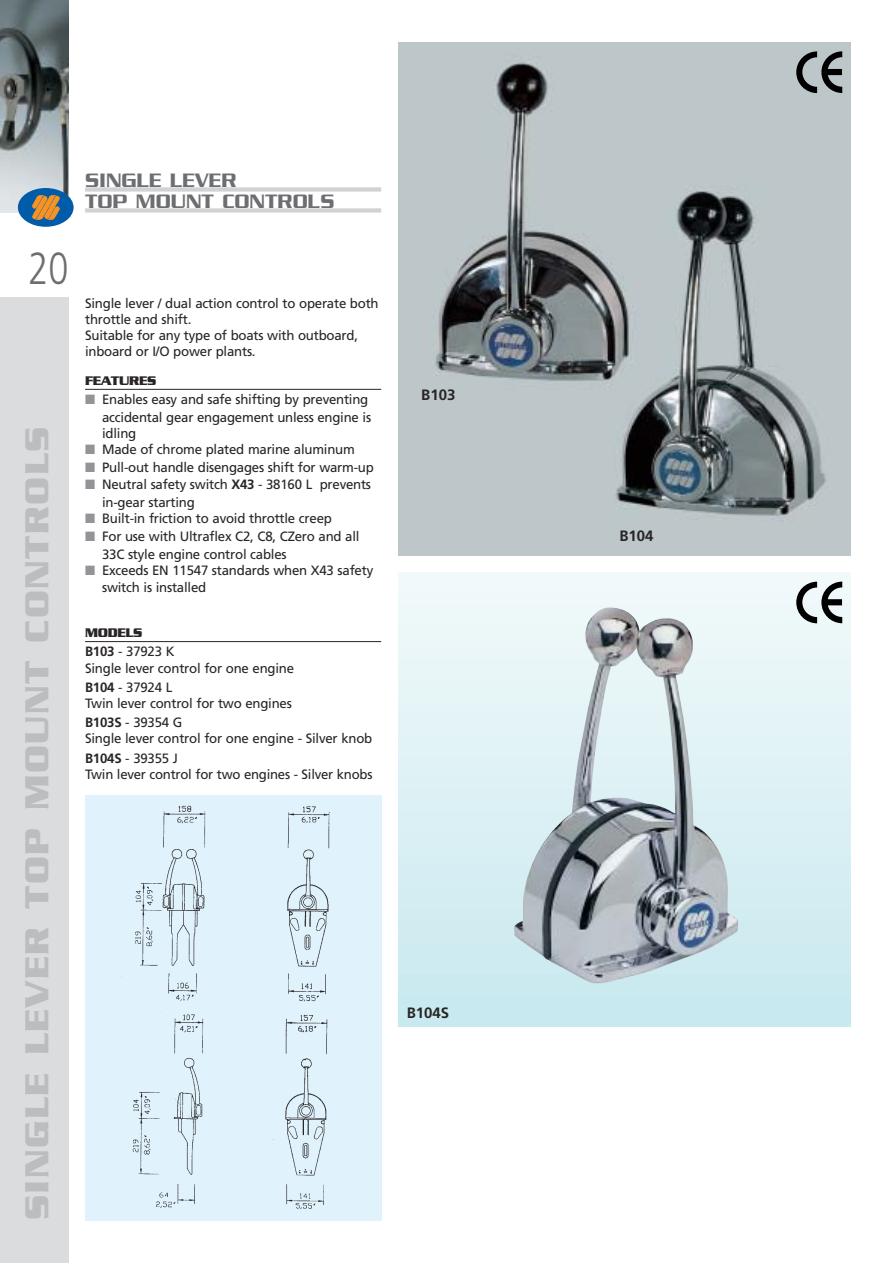
<style>
.page{position:relative;width:893px;height:1263px;background:#fff}
.page>*{position:absolute;margin:0;border:0;box-sizing:border-box;transform-origin:0 0}
.t1{font:300 45px "Frutiger";color:#6d6e71;scale:.8 1}
.t2{font:700 36px "Serpentine";letter-spacing:.04em;color:#bbbdbf}
.t3{font:500 21px/21px "Serpentine";color:#6d6e71}
.t4{font:700 15px "Frutiger";color:#292526}
.t5{font:13.5px/16.2px "Frutiger";letter-spacing:-.015em;color:#292526}
.t6{font:700 13.5px "Serpentine";letter-spacing:-.025em;color:#292526}
.s1{color:#929497}
.s2{font-weight:700}
</style>
<div class="page">
<img style="left:0;top:0;width:68px;height:213px">
<div style="left:0;top:298px;width:68px;height:965px;background:#dbdcde"></div>
<div style="left:18px;top:188px;width:56px;height:39px;background:#005ca9;border-radius:50%"></div>
<img style="left:32px;top:195px;width:28px;height:25px">
<div style="left:85px;top:187px;width:296px;height:5px;background:#d0d2d4"></div>
<div style="left:85px;top:208px;width:296px;height:5px;background:#d0d2d4"></div>
<img style="left:398px;top:43px;width:452px;height:512px">
<div style="left:398px;top:1017px;width:452px;height:10px;background:#c7e9ef"></div>
<div style="left:398px;top:1006px;width:452px;height:12px;background:#c8e9ef"></div>
<div style="left:398px;top:996px;width:452px;height:11px;background:#c9e9f0"></div>
<div style="left:398px;top:985px;width:452px;height:11px;background:#caeaf0"></div>
<div style="left:398px;top:974px;width:452px;height:11px;background:#cbeaf0"></div>
<div style="left:398px;top:963px;width:452px;height:11px;background:#cdebf0"></div>
<div style="left:398px;top:952px;width:452px;height:11px;background:#cdebf1"></div>
<div style="left:398px;top:941px;width:452px;height:11px;background:#cfebf1"></div>
<div style="left:398px;top:930px;width:452px;height:12px;background:#d0ecf1"></div>
<div style="left:398px;top:919px;width:452px;height:12px;background:#d1ecf1"></div>
<div style="left:398px;top:909px;width:452px;height:11px;background:#d2edf2"></div>
<div style="left:398px;top:898px;width:452px;height:11px;background:#d3edf2"></div>
<div style="left:398px;top:887px;width:452px;height:11px;background:#d4edf2"></div>
<div style="left:398px;top:876px;width:452px;height:11px;background:#d5eef2"></div>
<div style="left:398px;top:865px;width:452px;height:11px;background:#d6eef3"></div>
<div style="left:398px;top:854px;width:452px;height:11px;background:#d7eff3"></div>
<div style="left:398px;top:843px;width:452px;height:12px;background:#d8eff3"></div>
<div style="left:398px;top:832px;width:452px;height:12px;background:#d9eff3"></div>
<div style="left:398px;top:821px;width:452px;height:12px;background:#daf0f4"></div>
<div style="left:398px;top:811px;width:452px;height:11px;background:#dbf0f4"></div>
<div style="left:398px;top:800px;width:452px;height:11px;background:#dcf1f4"></div>
<div style="left:398px;top:789px;width:452px;height:11px;background:#ddf1f4"></div>
<div style="left:398px;top:778px;width:452px;height:11px;background:#def1f5"></div>
<div style="left:398px;top:767px;width:452px;height:11px;background:#dff2f5"></div>
<div style="left:398px;top:756px;width:452px;height:11px;background:#e0f2f5"></div>
<div style="left:398px;top:745px;width:452px;height:12px;background:#e1f3f5"></div>
<div style="left:398px;top:734px;width:452px;height:12px;background:#e2f3f6"></div>
<div style="left:398px;top:723px;width:452px;height:12px;background:#e3f3f6"></div>
<div style="left:398px;top:713px;width:452px;height:11px;background:#e4f4f6"></div>
<div style="left:398px;top:702px;width:452px;height:11px;background:#e5f4f6"></div>
<div style="left:398px;top:691px;width:452px;height:11px;background:#e6f5f7"></div>
<div style="left:398px;top:680px;width:452px;height:11px;background:#e7f5f7"></div>
<div style="left:398px;top:669px;width:452px;height:11px;background:#e8f6f7"></div>
<div style="left:398px;top:658px;width:452px;height:11px;background:#e9f6f7"></div>
<div style="left:398px;top:647px;width:452px;height:12px;background:#eaf6f8"></div>
<div style="left:398px;top:636px;width:452px;height:12px;background:#ebf7f8"></div>
<div style="left:398px;top:626px;width:452px;height:11px;background:#ecf7f8"></div>
<div style="left:398px;top:615px;width:452px;height:11px;background:#edf8f8"></div>
<div style="left:398px;top:604px;width:452px;height:11px;background:#eef8fa"></div>
<div style="left:398px;top:593px;width:452px;height:11px;background:#eff9fa"></div>
<div style="left:398px;top:582px;width:452px;height:11px;background:#f1f9fa"></div>
<div style="left:398px;top:573px;width:452px;height:9px;background:#f2f9fa"></div>
<img style="left:514px;top:607px;width:224px;height:376px">
<div style="left:85px;top:795px;width:296px;height:425px;background:#e0f3fd"></div>
<img style="left:121px;top:805px;width:209px;height:407px">
<svg style="left:796px;top:51px;width:46px;height:42px;background:#727879"></svg>
<svg style="left:796px;top:582px;width:46px;height:41px"></svg>
<hr style="left:85px;top:389px;width:296px;height:1px;background:#292526">
<hr style="left:85px;top:641px;width:296px;height:1px;background:#292526">
<h1 class="t1" style="left:28px;top:251px;width:52px">20</h1>
<h2 class="t2" style="left:26px;top:1220px;width:795px;rotate:-90deg">SINGLE LEVER TOP MOUNT CONTROLS</h2>
<h3 class="t3" style="left:85px;top:172px;width:251px">SINGLE LEVER<br>TOP MOUNT CONTROLS</h3>
<p class="t5" style="left:85px;top:296px;width:295px">Single lever / dual action control to operate both throttle and shift.<br>Suitable for any type of boats with outboard, inboard or I/O power plants.</p>
<p class="t6" style="left:85px;top:376px;width:73px">FEATURES</p>
<p class="t5" style="left:85px;top:392px;width:287px;line-height:17.7px;text-align:right"><span class="s1">■</span> Enables easy and safe shifting by preventing accidental gear engagement unless engine is</p>
<p class="t5" style="left:102px;top:426px;width:36px">idling</p>
<p class="t5" style="left:85px;top:442px;width:271px"><span class="s1">■</span> Made of chrome plated marine aluminum</p>
<p class="t5" style="left:85px;top:460px;width:290px"><span class="s1">■</span> Pull-out handle disengages shift for warm-up</p>
<p class="t5" style="left:102px;top:477px;width:270px;line-height:17.7px;text-indent:-17px"><span class="s1">■</span> Neutral safety switch <span class="s2">X43</span> - 38160 L prevents in-gear starting</p>
<p class="t5" style="left:85px;top:512px;width:248px"><span class="s1">■</span> Built-in friction to avoid throttle creep</p>
<p class="t5" style="left:102px;top:528px;width:259px;line-height:17.7px;text-indent:-17px"><span class="s1">■</span> For use with Ultraflex C2, C8, CZero and all<br>33C style engine control cables</p>
<p class="t5" style="left:102px;top:562px;width:273px;line-height:17.7px;text-indent:-17px"><span class="s1">■</span> Exceeds EN 11547 standards when X43 safety switch is installed</p>
<p class="t6" style="left:85px;top:628px;width:59px">MODELS</p>
<p class="t5" style="left:85px;top:645px;width:210px"><span class="s2">B103</span> - 37923 K<br>Single lever control for one engine</p>
<p class="t5" style="left:85px;top:680px;width:208px"><span class="s2">B104</span> - 37924 L<br>Twin lever control for two engines</p>
<p class="t5" style="left:85px;top:715px;width:289px"><span class="s2">B103S</span> - 39354 G<br>Single lever control for one engine - Silver knob</p>
<p class="t5" style="left:85px;top:751px;width:289px"><span class="s2">B104S</span> - 39355 J<br>Twin lever control for two engines - Silver knobs</p>
<p class="t4" style="left:421px;top:389px;width:36px">B103</p>
<p class="t4" style="left:407px;top:1006px;width:44px">B104S</p>
<p class="t4" style="left:619px;top:530px;width:36px">B104</p>
</div>
